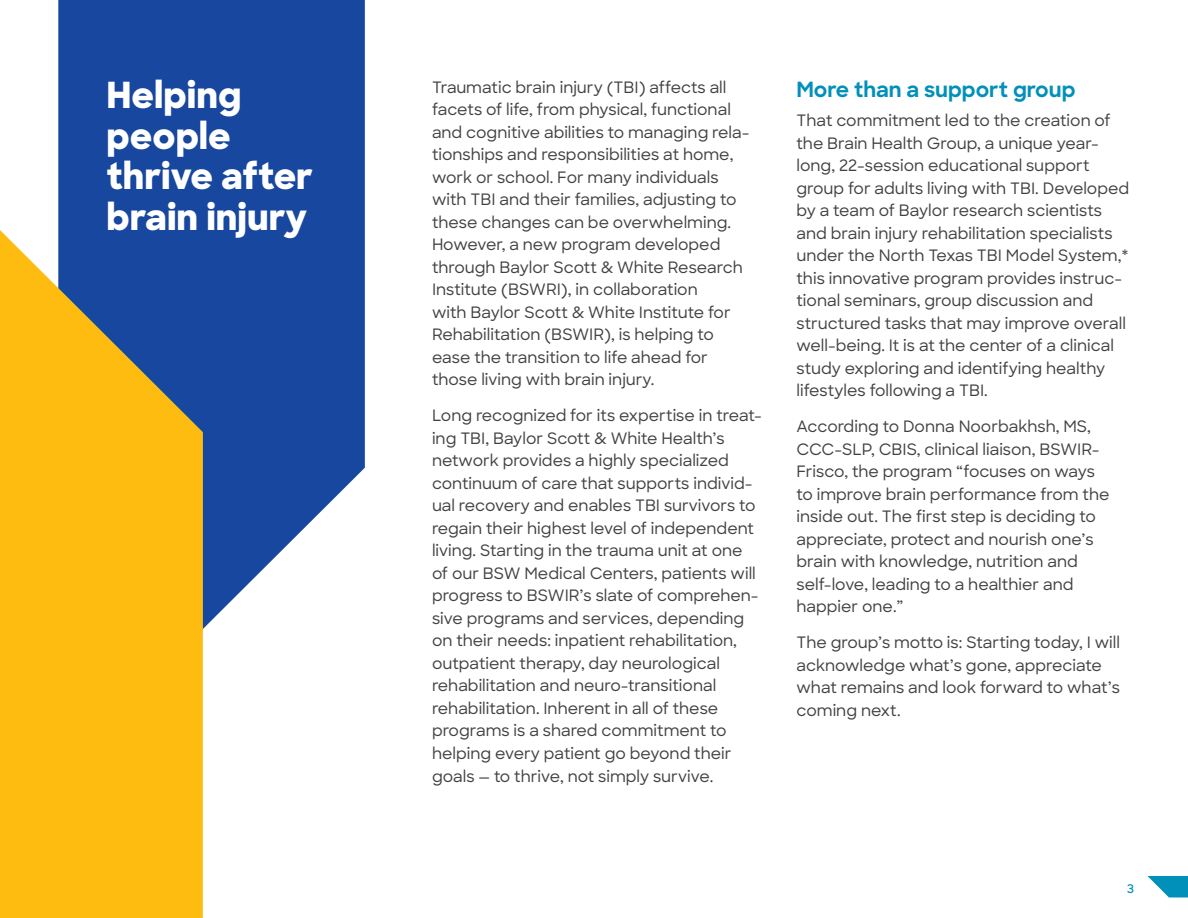
<style>
.page{position:relative;width:1188px;height:918px;background:#fff}
.page>*{position:absolute;margin:0;border:0;box-sizing:border-box;transform-origin:0 0}
.t1{font:800 36px/40.5px "Sharp Sans";color:#fff}
.t2{font:700 21px "Sharp Sans";color:#0090ba}
.t3{font:500 15.75px/22.5px "Sharp Sans";color:#414042}
.t4{font:600 12px "Sharp Sans";color:#0090ba}
</style>
<div class="page">
<svg style="left:1148px;top:876px;width:40px;height:21px"></svg>
<svg style="left:58px;top:0;width:307px;height:629px;background:#2d58a7"></svg>
<svg style="left:0;top:230px;width:203px;height:688px;background:#e1ae25"></svg>
<h1 class="t1" style="left:107px;top:73px;width:208px">Helping people thrive after brain injury</h1>
<p class="t3" style="left:432px;top:75px;width:319px">Traumatic brain injury (TBI) affects all facets of life, from physical, functional and cognitive abilities to managing rela&shy;tionships and responsibilities at home, work or school. For many individuals with TBI and their families, adjusting to these changes can be overwhelming.<br>However, a new program developed through Baylor Scott &amp; White Research Institute (BSWRI), in collaboration<br>with Baylor Scott &amp; White Institute for Rehabilitation (BSWIR), is helping to ease the transition to life ahead for those living with brain injury.</p>
<p class="t3" style="left:432px;top:404px;width:332px">Long recognized for its expertise in treat&shy;ing TBI, Baylor Scott &amp; White Health’s network provides a highly specialized continuum of care that supports individ&shy;ual recovery and enables TBI survivors to regain their highest level of independent living. Starting in the trauma unit at one of our BSW Medical Centers, patients will progress to BSWIR’s slate of comprehen&shy;sive programs and services, depending on their needs: inpatient rehabilitation, outpatient therapy, day neurological rehabilitation and neuro-transitional rehabilitation. Inherent in all of these programs is a shared commitment to helping every patient go beyond their goals — to thrive, not simply survive.</p>
<h2 class="t2" style="left:796px;top:74px;width:280px">More than a support group</h2>
<p class="t3" style="left:796px;top:108px;width:334px">That commitment led to the creation of the Brain Health Group, a unique year&shy;long, 22-session educational support group for adults living with TBI. Developed by a team of Baylor research scientists and brain injury rehabilitation specialists under the North Texas TBI Model System,* this innovative program provides instruc&shy;tional seminars, group discussion and structured tasks that may improve overall well-being. It is at the center of a clinical study exploring and identifying healthy lifestyles following a TBI.</p>
<p class="t3" style="left:796px;top:414px;width:314px">According to Donna Noorbakhsh, MS, CCC-SLP, CBIS, clinical liaison, BSWIR-Frisco, the program “focuses on ways to improve brain performance from the inside out. The first step is deciding to appreciate, protect and nourish one’s brain with knowledge, nutrition and self-love, leading to a healthier and happier one.”</p>
<p class="t3" style="left:796px;top:630px;width:325px">The group’s motto is: Starting today, I will acknowledge what’s gone, appreciate what remains and look forward to what’s coming next.</p>
<p class="t4" style="left:1127px;top:880px;width:8px">3</p>
</div>
